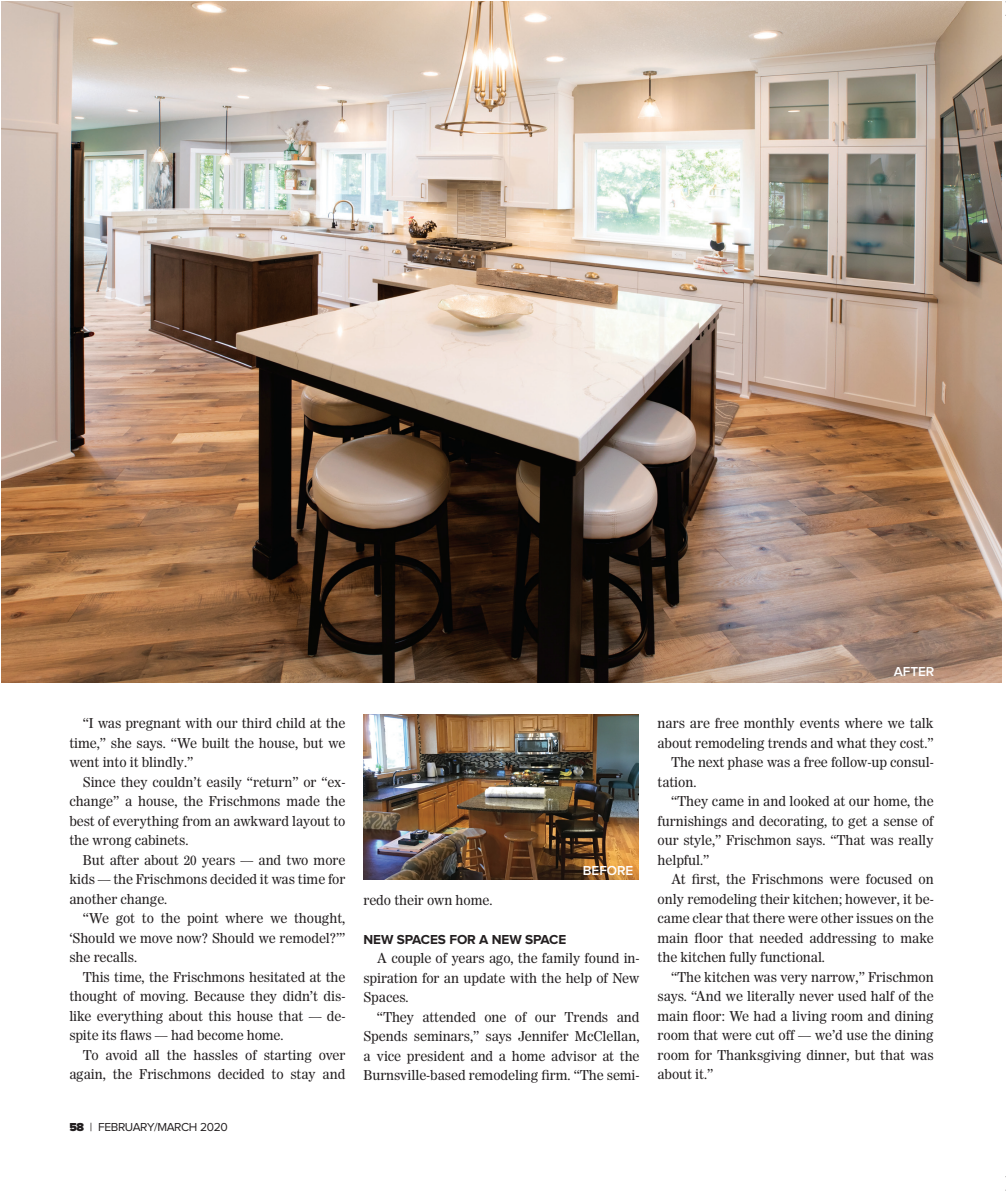
<style>
.page{position:relative;width:1006px;height:1194px;background:#fff}
.page>*{position:absolute;margin:0;border:0;box-sizing:border-box;transform-origin:0 0}
.t1{font:13.5px/19.5px "Worldwide";letter-spacing:-.005em;color:#231f20;text-align:justify}
.t2{font:700 13.5px "Proxima Nova";letter-spacing:-.005em;color:#231f20}
.t3{font:600 13.5px "Proxima Nova";letter-spacing:-.005em;color:#fff}
.t4{font:12px "Proxima Nova";letter-spacing:-.03em;color:#231f20}
.s1{font-weight:900}
</style>
<div class="page">
<img style="left:2px;top:2px;width:999px;height:680px">
<img style="left:363px;top:714px;width:275px;height:165px">
<p class="t1" style="left:69px;top:713px;width:277px;text-indent:14px">“I was pregnant with our third child at the time,” she says. “We built the house, but we went into it blindly.”</p>
<p class="t1" style="left:69px;top:772px;width:278px;text-indent:14px">Since they couldn’t easily “return” or “ex&shy;change” a house, the Frischmons made the best of everything from an awkward layout to the wrong cabinets.</p>
<p class="t1" style="left:69px;top:850px;width:278px;text-indent:14px">But after about 20 years — and two more kids — the Frischmons decided it was time for another change.</p>
<p class="t1" style="left:69px;top:908px;width:278px;text-indent:14px">“We got to the point where we thought, ‘Should we move now? Should we remodel?’” she recalls.</p>
<p class="t1" style="left:69px;top:967px;width:278px;text-indent:14px">This time, the Frischmons hesitated at the thought of moving. Because they didn’t dis&shy;like everything about this house that — de&shy;spite its flaws — had become home.</p>
<p class="t1" style="left:69px;top:1045px;width:278px;text-align:right">To avoid all the hassles of starting over again, the Frischmons decided to stay and</p>
<p class="t4" style="left:69px;top:1120px;width:160px"><span class="s1">58</span> | FEBRUARY/MARCH 2020</p>
<p class="t3" style="left:583px;top:863px;width:52px">BEFORE</p>
<p class="t1" style="left:363px;top:890px;width:131px">redo their own home.</p>
<p class="t2" style="left:363px;top:931px;width:204px">NEW SPACES FOR A NEW SPACE</p>
<p class="t1" style="left:363px;top:948px;width:278px;text-indent:14px">A couple of years ago, the family found in&shy;spiration for an update with the help of New Spaces.</p>
<p class="t1" style="left:363px;top:1007px;width:278px;text-indent:14px">“They attended one of our Trends and Spends seminars,” says Jennifer McClellan, a vice president and a home advisor at the Burnsville-based remodeling firm. “The semi-</p>
<p class="t3" style="left:893px;top:664px;width:42px">AFTER</p>
<p class="t1" style="left:657px;top:713px;width:277px">nars are free monthly events where we talk</p>
<p class="t1" style="left:657px;top:733px;width:278px">about remodeling trends and what they cost.”</p>
<p class="t1" style="left:671px;top:752px;width:264px">The next phase was a free follow-up consul-</p>
<p class="t1" style="left:657px;top:772px;width:40px">tation.</p>
<p class="t1" style="left:671px;top:791px;width:264px">“They came in and looked at our home, the</p>
<p class="t1" style="left:657px;top:811px;width:278px">furnishings and decorating, to get a sense of</p>
<p class="t1" style="left:657px;top:830px;width:278px">our style,” Frischmon says. “That was really</p>
<p class="t1" style="left:657px;top:850px;width:53px">helpful.”</p>
<p class="t1" style="left:671px;top:869px;width:264px">At first, the Frischmons were focused on</p>
<p class="t1" style="left:657px;top:889px;width:277px">only remodeling their kitchen; however, it be-</p>
<p class="t1" style="left:657px;top:908px;width:278px">came clear that there were other issues on the</p>
<p class="t1" style="left:657px;top:928px;width:278px">main floor that needed addressing to make</p>
<p class="t1" style="left:657px;top:947px;width:169px">the kitchen fully functional.</p>
<p class="t1" style="left:671px;top:966px;width:264px">“The kitchen was very narrow,” Frischmon</p>
<p class="t1" style="left:657px;top:986px;width:278px">says. “And we literally never used half of the</p>
<p class="t1" style="left:657px;top:1005px;width:277px">main floor: We had a living room and dining</p>
<p class="t1" style="left:657px;top:1025px;width:278px">room that were cut off — we’d use the dining</p>
<p class="t1" style="left:657px;top:1044px;width:278px">room for Thanksgiving dinner, but that was</p>
<p class="t1" style="left:657px;top:1064px;width:57px">about it.”</p>
</div>
